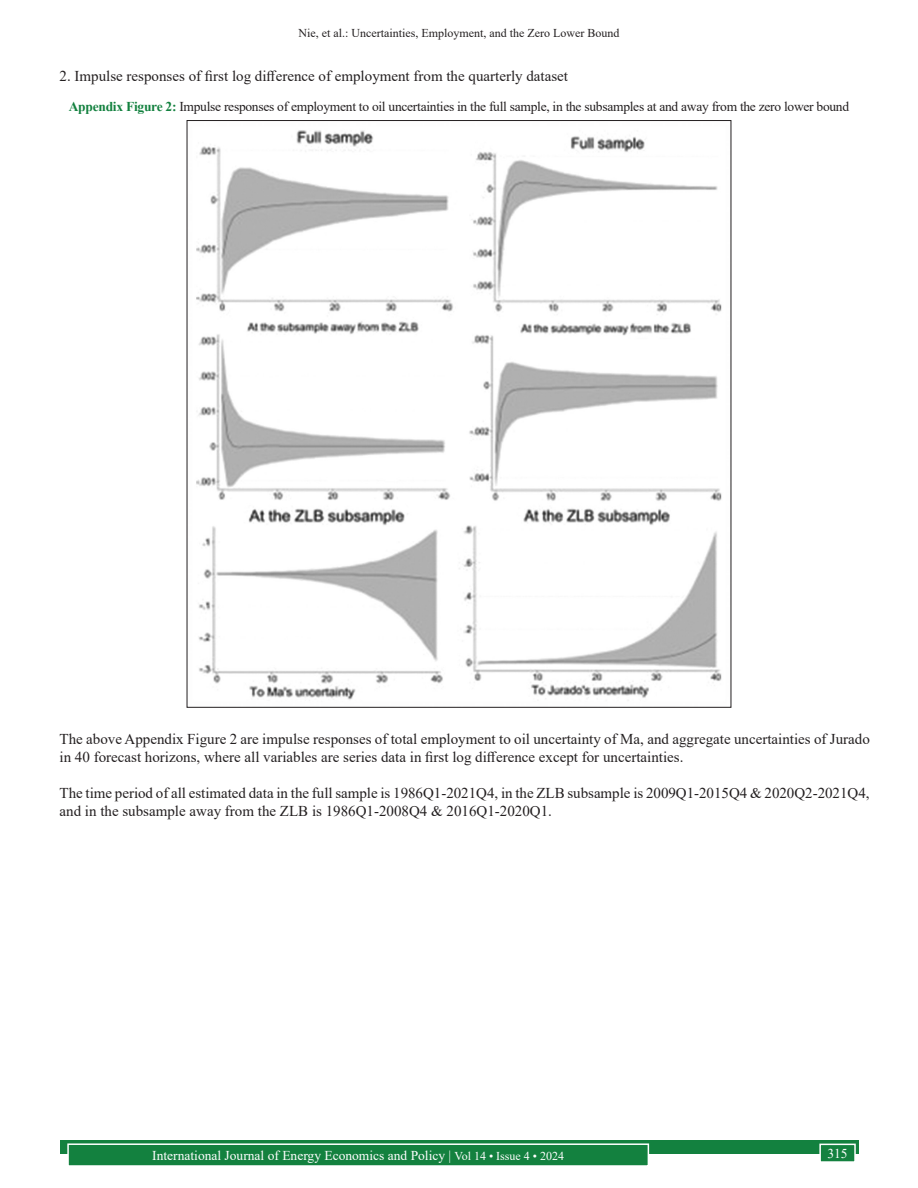
<style>
.page{position:relative;width:918px;height:1188px;background:#fff}
.page>*{position:absolute;margin:0;border:0;box-sizing:border-box;transform-origin:0 0}
.TX{font:15px/18px "Times New Roman";color:#231f20}
.t1{font:13.5px "Times New Roman";letter-spacing:-.02em;color:#231f20}
.t2{font:13.5px "Times New Roman";color:#fff}
.t3{font:12px "Times New Roman";color:#231f20}
.s1{font-weight:700;color:#13813f}
.s2{font-size:12px}
</style>
<div class="page">
<div style="left:60px;top:1140px;width:798px;height:13px;background:#13813f"></div>
<div style="left:68px;top:1144px;width:580px;height:22px;background:#13813f"></div>
<div style="left:67px;top:1143px;width:582px;height:24px;border:2px solid #fff"></div>
<div style="left:820px;top:1144px;width:35px;height:18px;background:#13813f"></div>
<div style="left:819px;top:1144px;width:37px;height:19px;border:2px solid #fff"></div>
<img style="left:196px;top:130px;width:526px;height:571px">
<p class="t3" style="left:299px;top:25px;width:322px">Nie, et al.: Uncertainties, Employment, and the Zero Lower Bound</p>
<p class="TX" style="left:60px;top:66px;width:510px">2. Impulse responses of first log difference of employment from the quarterly dataset</p>
<p class="t1" style="left:69px;top:97px;width:782px"><span class="s1">Appendix Figure 2:</span> Impulse responses of employment to oil uncertainties in the full sample, in the subsamples at and away from the zero lower bound</p>
<p class="TX" style="left:60px;top:729px;width:812px">The above Appendix Figure 2 are impulse responses of total employment to oil uncertainty of Ma, and aggregate uncertainties of Jurado in 40 forecast horizons, where all variables are series data in first log difference except for uncertainties.</p>
<p class="TX" style="left:60px;top:783px;width:812px">The time period of all estimated data in the full sample is 1986Q1-2021Q4, in the ZLB subsample is 2009Q1-2015Q4 &amp; 2020Q2-2021Q4, and in the subsample away from the ZLB is 1986Q1-2008Q4 &amp; 2016Q1-2020Q1.</p>
<p class="t2" style="left:152px;top:1146px;width:413px">International Journal of Energy Economics and Policy | <span class="s2">Vol 14 • Issue 4 • 2024</span></p>
<p class="t2" style="left:827px;top:1144px;width:22px">315</p>
</div>
